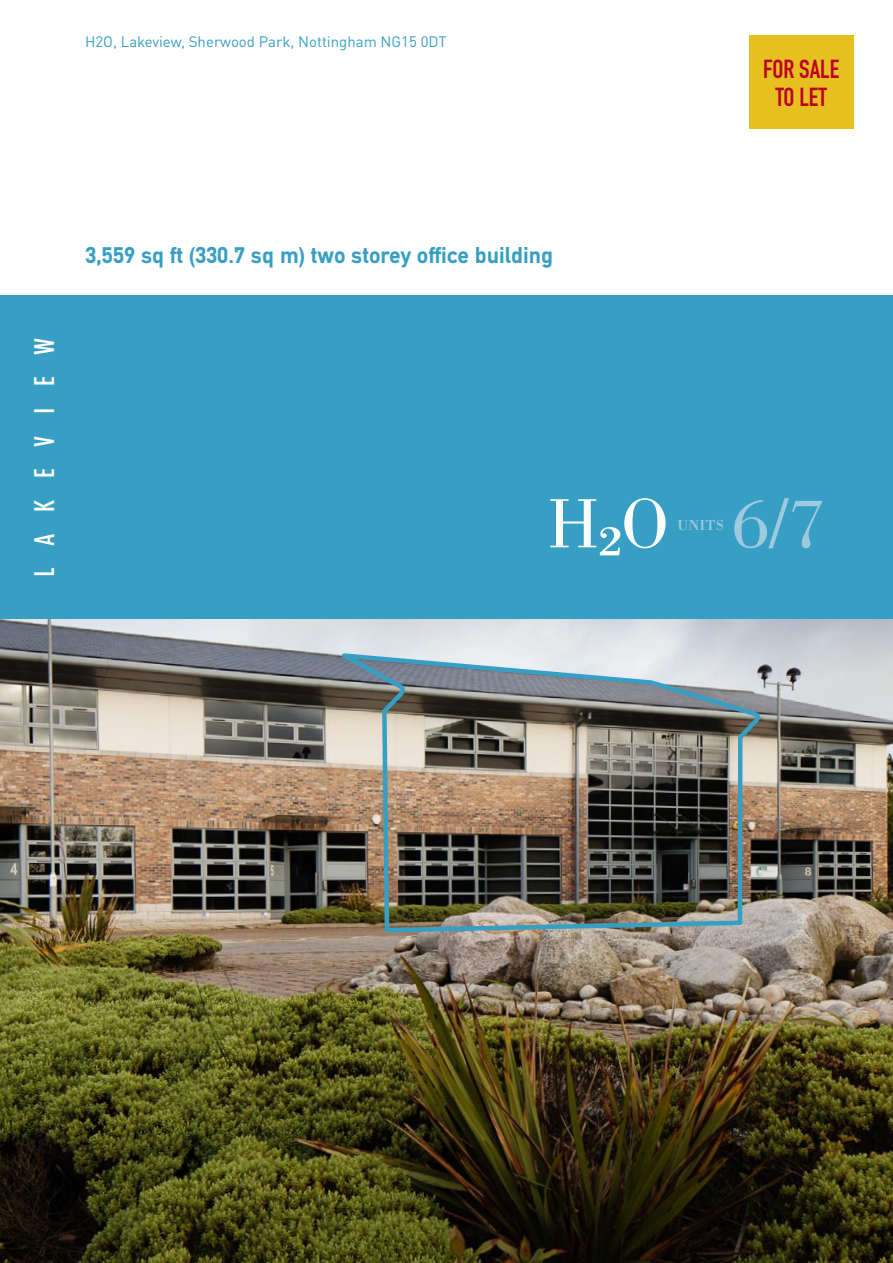
<style>
.page{position:relative;width:893px;height:1263px;background:#fff}
.page>*{position:absolute;margin:0;border:0;box-sizing:border-box;transform-origin:0 0}
.t1{font:72px "Bodoni";color:#fff}
.t2{font:72px "Bodoni";color:#9fc9df}
.t3{font:700 condensed 27px "DIN Neuzeit Grotesk";letter-spacing:.8em;color:#fff}
.t4{font:25.8px/27.8px "DIN Engschrift";color:#be0027;text-align:center}
.t5{font:700 24px "DIN Mittel EF";color:#379fc4}
.t6{font:15px "DINOT";color:#379fc4}
.t7{font:15px "Bodoni";letter-spacing:.015em;color:#9fc9df}
</style>
<div class="page">
<img style="left:0;top:618px;width:893px;height:645px">
<img style="left:335px;top:651px;width:427px;height:290px">
<div style="left:0;top:295px;width:893px;height:323px;background:#379fc4"></div>
<div style="left:749px;top:36px;width:104px;height:93px;background:#e6c01f"></div>
<p class="t6" style="left:85px;top:32px;width:363px">H2O, Lakeview, Sherwood Park, Nottingham NG15 0DT</p>
<p class="t4" style="left:763px;top:56px;width:78px">FOR SALE<br>TO LET</p>
<p class="t3" style="left:29px;top:577px;width:241px;rotate:-90deg">LAKEVIEW</p>
<p class="t5" style="left:85px;top:241px;width:470px">3,559 sq ft (330.7 sq m) two storey office building</p>
<p class="t1" style="left:547px;top:483px;width:123px">H²O</p>
<p class="t7" style="left:677px;top:516px;width:48px">UNITS</p>
<p class="t2" style="left:733px;top:483px;width:94px">6/7</p>
</div>
